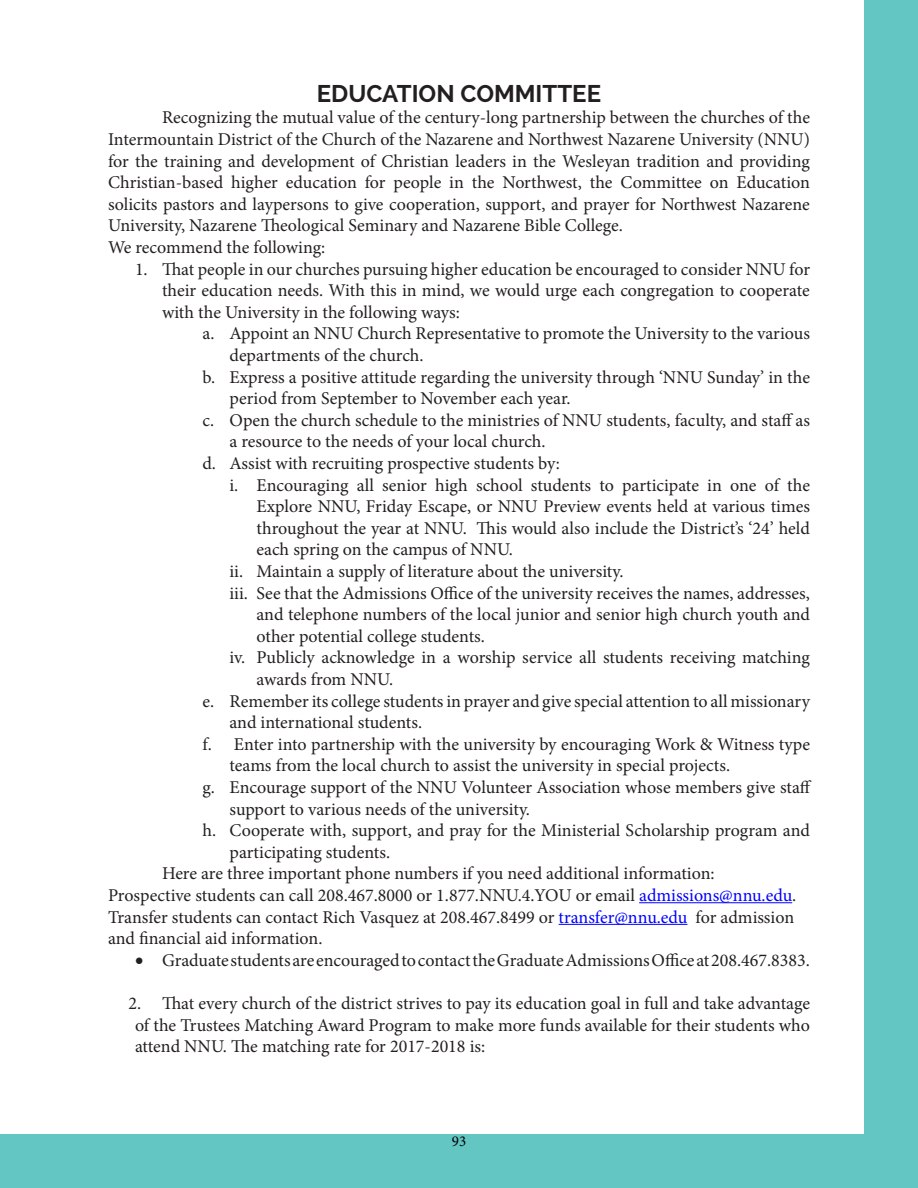
<style>
.page{position:relative;width:918px;height:1188px;background:#fff}
.page>*{position:absolute;margin:0;border:0;box-sizing:border-box;transform-origin:0 0}
.t1{font:700 24px "Raleway";color:#231f20}
.t2{font:18px/21.6px "Minion Pro";color:#231f20}
.t3{font:15px "Minion Pro";color:#000}
.s1{color:#00f}
</style>
<div class="page">
<div style="left:0;top:1134px;width:918px;height:54px;background:#64c6c3"></div>
<div style="left:864px;top:0;width:54px;height:1139px;background:#64c6c3"></div>
<hr style="left:639px;top:902px;width:153px;height:1px;background:#00f">
<hr style="left:559px;top:924px;width:128px;height:1px;background:#00f">
<p class="t1" style="left:317px;top:80px;width:286px">EDUCATION COMMITTEE</p>
<p class="t2" style="left:108px;top:107px;width:704px;text-align:justify;text-indent:54px">Recognizing the mutual value of the century-long partnership between the churches of the Intermountain District of the Church of the Nazarene and Northwest Nazarene University (NNU) for the training and development of Christian leaders in the Wesleyan tradition and providing Christian-based higher education for people in the Northwest, the Committee on Education solicits pastors and laypersons to give cooperation, support, and prayer for Northwest Nazarene University, Nazarene Theological Seminary and Nazarene Bible College.</p>
<p class="t2" style="left:108px;top:236px;width:219px">We recommend the following:</p>
<p class="t2" style="left:162px;top:258px;width:650px;text-align:justify;text-indent:-27px">1. That people in our churches pursuing higher education be encouraged to consider NNU for their education needs. With this in mind, we would urge each congregation to cooperate with the University in the following ways:</p>
<p class="t2" style="left:230px;top:323px;width:582px;text-indent:-27px">a. Appoint an NNU Church Representative to promote the University to the various departments of the church.</p>
<p class="t2" style="left:230px;top:366px;width:582px;text-indent:-27px">b. Express a positive attitude regarding the university through ‘NNU Sunday’ in the period from September to November each year.</p>
<p class="t2" style="left:230px;top:409px;width:582px;text-indent:-27px">c. Open the church schedule to the ministries of NNU students, faculty, and staff as a resource to the needs of your local church.</p>
<p class="t2" style="left:202px;top:452px;width:359px">d. Assist with recruiting prospective students by:</p>
<p class="t2" style="left:256px;top:474px;width:555px;text-align:justify;text-indent:-27px">i. Encouraging all senior high school students to participate in one of the Explore NNU, Friday Escape, or NNU Preview events held at various times throughout the year at NNU. This would also include the District’s ‘24’ held each spring on the campus of NNU.</p>
<p class="t2" style="left:230px;top:560px;width:396px">ii. Maintain a supply of literature about the university.</p>
<p class="t2" style="left:256px;top:582px;width:555px;text-align:justify;text-indent:-27px">iii. See that the Admissions Office of the university receives the names, addresses, and telephone numbers of the local junior and senior high church youth and other potential college students.</p>
<p class="t2" style="left:256px;top:647px;width:555px;text-indent:-27px">iv. Publicly acknowledge in a worship service all students receiving matching awards from NNU.</p>
<p class="t2" style="left:230px;top:690px;width:582px;text-indent:-27px">e. Remember its college students in prayer and give special attention to all missionary and international students.</p>
<p class="t2" style="left:230px;top:733px;width:582px;text-indent:-27px">f. Enter into partnership with the university by encouraging Work &amp; Witness type teams from the local church to assist the university in special projects.</p>
<p class="t2" style="left:230px;top:776px;width:584px;text-indent:-27px">g. Encourage support of the NNU Volunteer Association whose members give staff support to various needs of the university.</p>
<p class="t2" style="left:230px;top:820px;width:582px;text-indent:-27px">h. Cooperate with, support, and pray for the Ministerial Scholarship program and participating students.</p>
<p class="t2" style="left:162px;top:863px;width:554px">Here are three important phone numbers if you need additional information:</p>
<p class="t2" style="left:108px;top:884px;width:690px;text-align:justify">Prospective students can call 208.467.8000 or 1.877.NNU.4.YOU or email <span class="s1">admissions@nnu.edu</span>.<br>Transfer students can contact Rich Vasquez at 208.467.8499 or <span class="s1">transfer@nnu.edu</span> for admission and financial aid information.</p>
<p class="t2" style="left:135px;top:949px;width:676px">• Graduate students are encouraged to contact the Graduate Admissions Office at 208.467.8383.</p>
<p class="t2" style="left:135px;top:992px;width:677px;text-align:justify;text-indent:-7px">2. That every church of the district strives to pay its education goal in full and take advantage of the Trustees Matching Award Program to make more funds available for their students who attend NNU. The matching rate for 2017-2018 is:</p>
<p class="t3" style="left:452px;top:1132px;width:16px">93</p>
</div>
